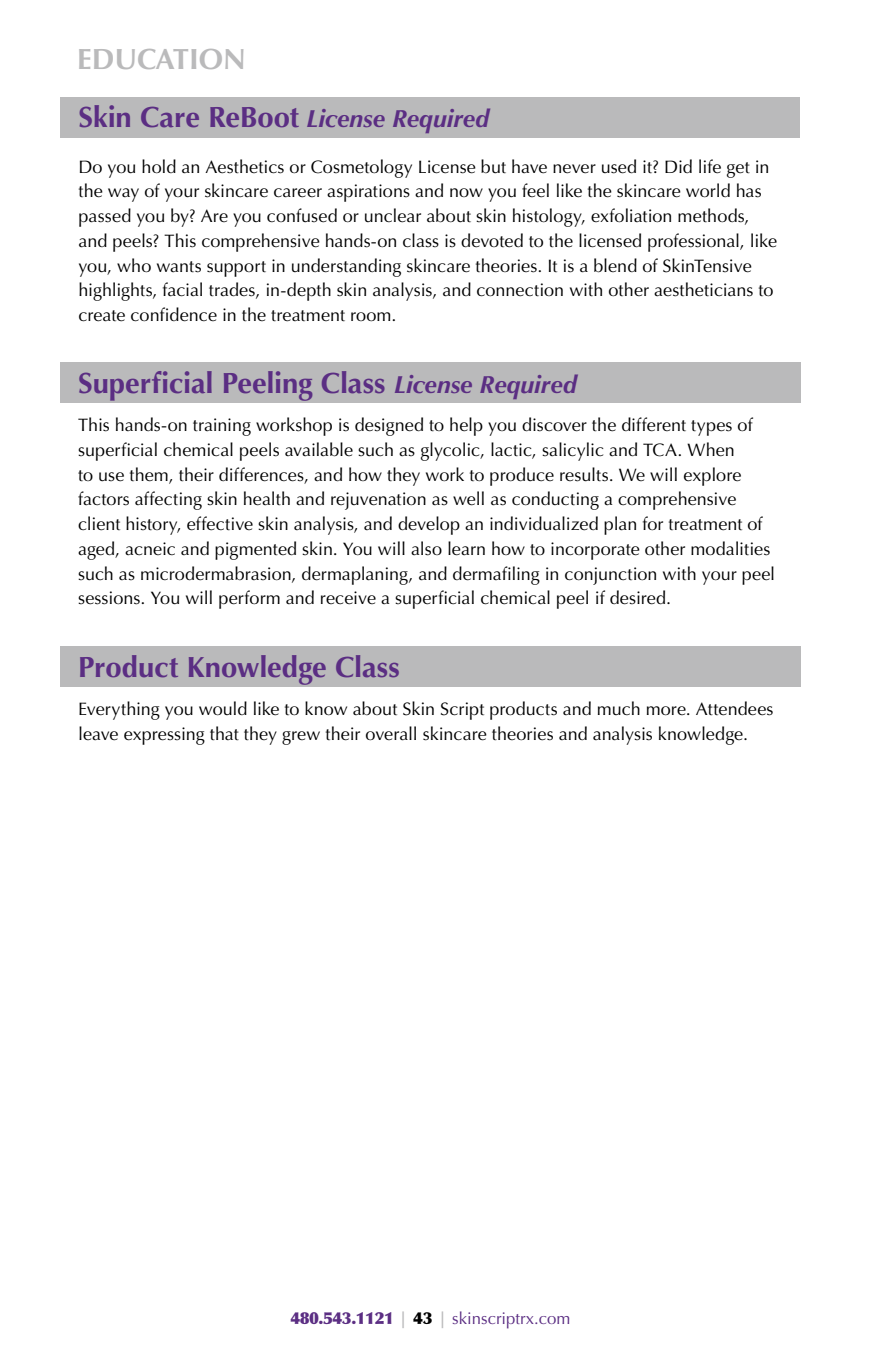
<style>
.page{position:relative;width:871px;height:1357px;background:#fff}
.page>*{position:absolute;margin:0;border:0;box-sizing:border-box;transform-origin:0 0}
.t1{font:700 29.25px "Optima";letter-spacing:-.005em;color:#5b2e83}
.t2{font:700 29.25px "Optima";color:#bababb}
.t3{font:italic 700 24.75px "Optima";letter-spacing:-.005em;color:#5b2e83}
.t4{font:18px/24.8px "Optima";color:#000}
.t5{font:16.65px "Optima";color:#5b2e83}
.s1{font-style:normal;font-size:29.25px}
.s2{font-style:italic;font-size:24.75px}
.s3{font-weight:900}
.s4{font-weight:700;color:#bababb}
.s5{font-weight:900;color:#000}
</style>
<div class="page">
<div style="left:60px;top:362px;width:740px;height:41px;background:#bababb"></div>
<div style="left:60px;top:646px;width:740px;height:41px;background:#bababb"></div>
<div style="left:61px;top:97px;width:739px;height:40px;background:#bababb"></div>
<h1 class="t2" style="left:77px;top:42px;width:170px">EDUCATION</h1>
<h2 class="t3" style="left:79px;top:104px;width:412px"><span class="s1">Skin Care ReBoot</span> License Required</h2>
<p class="t4" style="left:78px;top:154px;width:700px">Do you hold an Aesthetics or Cosmetology License but have never used it? Did life get in the way of your skincare career aspirations and now you feel like the skincare world has passed you by? Are you confused or unclear about skin histology, exfoliation methods, and peels? This comprehensive hands-on class is devoted to the licensed professional, like you, who wants support in understanding skincare theories. It is a blend of SkinTensive highlights, facial trades, in-depth skin analysis, and connection with other aestheticians to create confidence in the treatment room.</p>
<h1 class="t1" style="left:78px;top:366px;width:500px">Superficial Peeling Class <span class="s2">License Required</span></h1>
<p class="t4" style="left:78px;top:413px;width:699px">This hands-on training workshop is designed to help you discover the different types of superficial chemical peels available such as glycolic, lactic, salicylic and TCA. When<br>to use them, their differences, and how they work to produce results. We will explore factors affecting skin health and rejuvenation as well as conducting a comprehensive client history, effective skin analysis, and develop an individualized plan for treatment of aged, acneic and pigmented skin. You will also learn how to incorporate other modalities such as microdermabrasion, dermaplaning, and dermafiling in conjunction with your peel sessions. You will perform and receive a superficial chemical peel if desired.</p>
<h1 class="t1" style="left:78px;top:650px;width:323px">Product Knowledge Class</h1>
<p class="t4" style="left:78px;top:697px;width:697px">Everything you would like to know about Skin Script products and much more. Attendees leave expressing that they grew their overall skincare theories and analysis knowledge.</p>
<p class="t5" style="left:290px;top:1308px;width:282px"><span class="s3">480.543.1121</span> <span class="s4">|</span> <span class="s5">43</span> <span class="s4">|</span> skinscriptrx.com</p>
</div>
